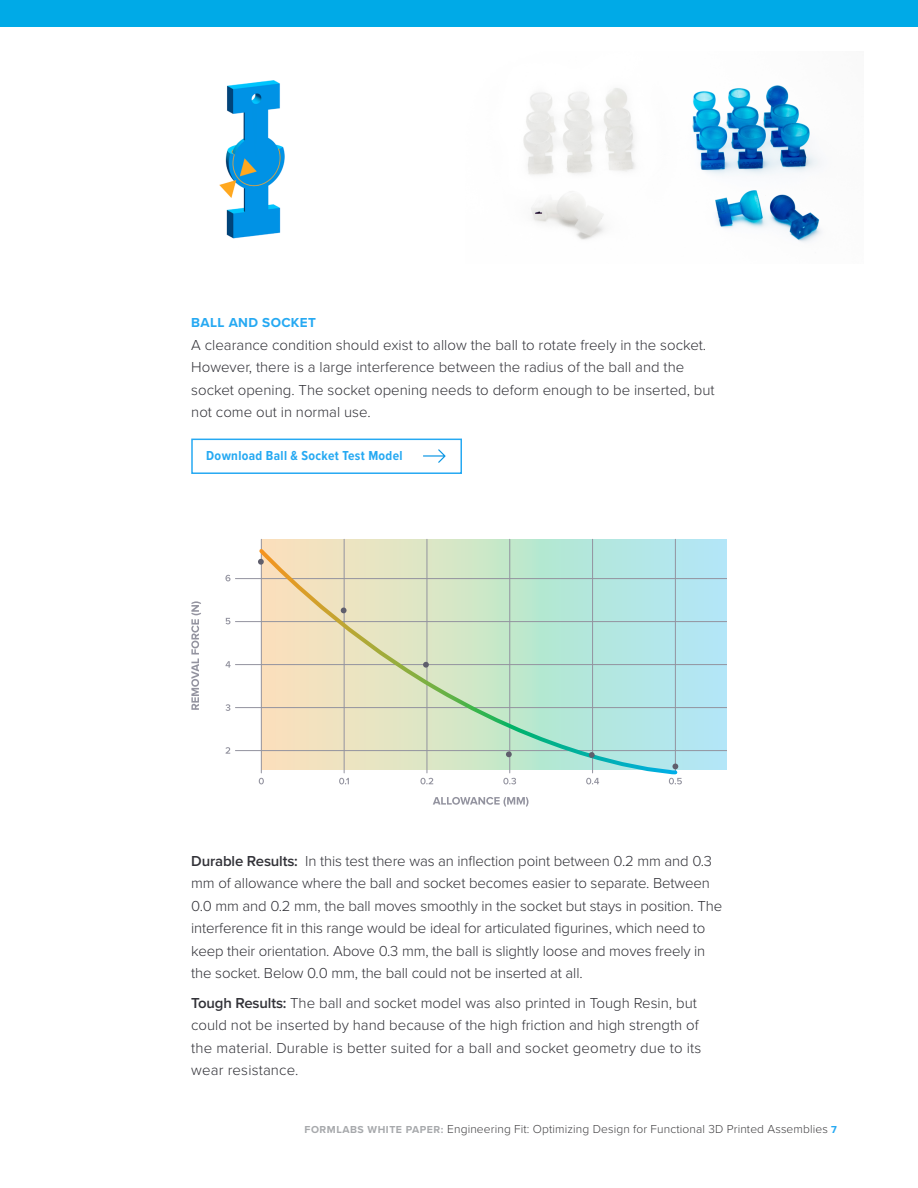
<style>
.page{position:relative;width:918px;height:1188px;background:#fff}
.page>*{position:absolute;margin:0;border:0;box-sizing:border-box;transform-origin:0 0}
.t1{font:300 15px/22.5px "Proxima Nova";color:#323238}
.t2{font:700 13.5px "Proxima Nova Cond";letter-spacing:.025em;color:#26a9f2}
.t3{font:700 13.5px "Proxima Nova";letter-spacing:.025em;color:#26a9f2}
.t4{font:300 12px "Proxima Nova";letter-spacing:.01em;color:#414042}
.s1{font-weight:600}
.s2{font-weight:700;font-size:10.5px;color:#a7a9ac}
.s3{font-weight:700;font-size:10.5px;color:#26a9f2}
</style>
<div class="page">
<div style="left:0;top:0;width:918px;height:27px;background:#00aae7"></div>
<img style="left:219px;top:80px;width:66px;height:159px">
<img style="left:523px;top:85px;width:299px;height:157px">
<svg style="left:262px;top:539px;width:465px;height:230px"></svg>
<svg style="left:226px;top:618px;width:4px;height:6px"></svg>
<svg style="left:225px;top:575px;width:5px;height:6px"></svg>
<svg style="left:226px;top:661px;width:5px;height:7px"></svg>
<svg style="left:226px;top:704px;width:4px;height:7px"></svg>
<svg style="left:226px;top:747px;width:4px;height:7px"></svg>
<svg style="left:259px;top:778px;width:5px;height:6px"></svg>
<svg style="left:339px;top:778px;width:10px;height:6px"></svg>
<svg style="left:420px;top:778px;width:13px;height:6px"></svg>
<svg style="left:503px;top:778px;width:13px;height:6px"></svg>
<svg style="left:586px;top:778px;width:13px;height:6px"></svg>
<svg style="left:669px;top:778px;width:13px;height:6px"></svg>
<hr style="left:235px;top:750px;width:492px;height:1px;background:#93939f">
<hr style="left:235px;top:707px;width:492px;height:1px;background:#93939f">
<hr style="left:235px;top:664px;width:492px;height:1px;background:#93939f">
<hr style="left:235px;top:621px;width:492px;height:1px;background:#93939f">
<hr style="left:235px;top:578px;width:492px;height:1px;background:#93939f">
<hr style="left:261px;top:539px;width:1px;height:234px;background:#93939f">
<hr style="left:344px;top:539px;width:1px;height:234px;background:#93939f">
<hr style="left:427px;top:539px;width:1px;height:234px;background:#93939f">
<hr style="left:510px;top:539px;width:1px;height:234px;background:#93939f">
<hr style="left:592px;top:539px;width:1px;height:234px;background:#93939f">
<hr style="left:675px;top:539px;width:1px;height:234px;background:#93939f">
<svg style="left:257px;top:547px;width:422px;height:228px"></svg>
<svg style="left:258px;top:559px;width:6px;height:6px"></svg>
<svg style="left:423px;top:662px;width:6px;height:6px"></svg>
<svg style="left:341px;top:608px;width:6px;height:5px"></svg>
<svg style="left:506px;top:751px;width:6px;height:6px"></svg>
<svg style="left:589px;top:752px;width:6px;height:6px"></svg>
<svg style="left:672px;top:764px;width:6px;height:5px"></svg>
<svg style="left:433px;top:797px;width:96px;height:10px"></svg>
<svg style="left:191px;top:601px;width:10px;height:109px"></svg>
<div style="left:191px;top:439px;width:271px;height:35px;border:2px solid #26a9f2"></div>
<svg style="left:423px;top:449px;width:23px;height:14px"></svg>
<p class="t3" style="left:191px;top:313px;width:126px">BALL AND SOCKET</p>
<p class="t1" style="left:191px;top:333px;width:525px">A clearance condition should exist to allow the ball to rotate freely in the socket.<br>However, there is a large interference between the radius of the ball and the socket opening. The socket opening needs to deform enough to be inserted, but not come out in normal use.</p>
<p class="t2" style="left:206px;top:446px;width:198px">Download Ball &amp; Socket Test Model</p>
<p class="t1" style="left:191px;top:849px;width:532px"><span class="s1">Durable Results:</span> In this test there was an inflection point between 0.2 mm and 0.3 mm of allowance where the ball and socket becomes easier to separate. Between 0.0 mm and 0.2 mm, the ball moves smoothly in the socket but stays in position. The interference fit in this range would be ideal for articulated figurines, which need to keep their orientation. Above 0.3 mm, the ball is slightly loose and moves freely in the socket. Below 0.0 mm, the ball could not be inserted at all.</p>
<p class="t1" style="left:191px;top:991px;width:512px"><span class="s1">Tough Results:</span> The ball and socket model was also printed in Tough Resin, but could not be inserted by hand because of the high friction and high strength of the material. Durable is better suited for a ball and socket geometry due to its wear resistance.</p>
<p class="t4" style="left:304px;top:1121px;width:534px"><span class="s2">FORMLABS WHITE PAPER:</span> Engineering Fit: Optimizing Design for Functional 3D Printed Assemblies <span class="s3">7</span></p>
</div>
